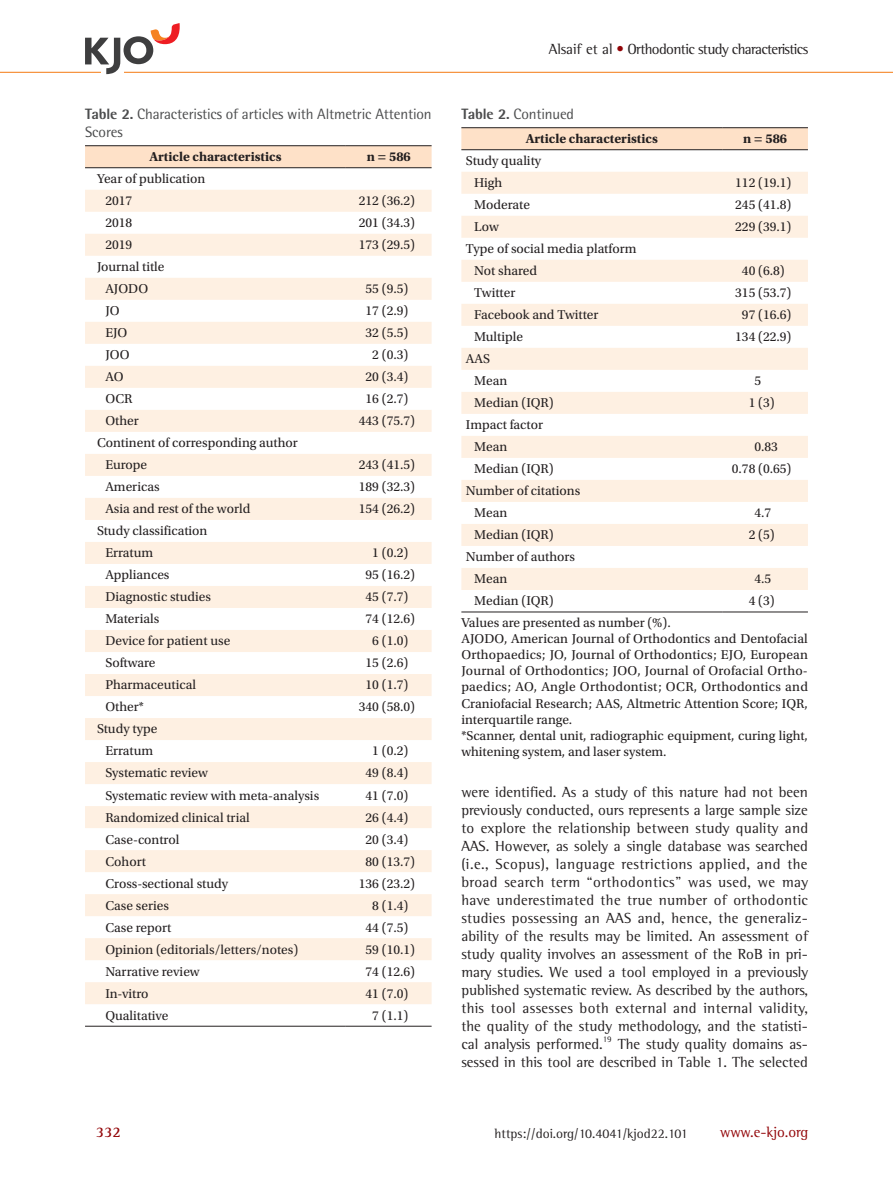
<style>
.page{position:relative;width:893px;height:1191px;background:#fff}
.page>*{position:absolute;margin:0;border:0;box-sizing:border-box;transform-origin:0 0}
.t1{font:15px/18px "Rotis Semi Serif Std";color:#231f20;text-align:justify}
.t2{font:15px/18px "Rotis Semi Sans Std";letter-spacing:-.01em;color:#4b4c4d}
.t3{font:15px "Rotis Semi Serif Std";letter-spacing:-.04em;color:#231f20}
.t4{font:15px "Rotis Semi Serif Std";color:#920407}
.t5{font:700 15px "Rotis Semi Serif Std";color:#920407}
.t6{font:13.5px/22px "Utopia Std";color:#231f20}
.t7{font:700 13.5px "Utopia Std";color:#231f20}
.t8{font:13.5px "Rotis Semi Serif Std";color:#231f20}
.t9{font:8.7px "Rotis Semi Serif Std";color:#231f20}
.s1{font-weight:800}
.s2{color:#920407}
</style>
<div class="page">
<hr style="left:0;top:72px;width:893px;height:1px;background:#f58220">
<svg style="left:85px;top:23px;width:95px;height:51px"></svg>
<div style="left:85px;top:146px;width:347px;height:21px;background:#fee1c8"></div>
<svg style="left:85px;top:190px;width:347px;height:814px;fill:#fef1e5"></svg>
<hr style="left:85px;top:1025px;width:261px;height:1px;background:#231f20">
<hr style="left:346px;top:1025px;width:86px;height:1px;background:#231f20">
<hr style="left:85px;top:145px;width:261px;height:1px;background:#231f20">
<hr style="left:346px;top:145px;width:86px;height:1px;background:#231f20">
<hr style="left:85px;top:167px;width:261px;height:1px;background:#231f20">
<hr style="left:346px;top:167px;width:86px;height:1px;background:#231f20">
<div style="left:461px;top:128px;width:347px;height:21px;background:#fee1c8"></div>
<svg style="left:461px;top:172px;width:347px;height:418px;fill:#fef0e2"></svg>
<hr style="left:461px;top:611px;width:261px;height:1px;background:#231f20">
<hr style="left:722px;top:611px;width:86px;height:1px;background:#231f20">
<hr style="left:461px;top:127px;width:261px;height:1px;background:#231f20">
<hr style="left:722px;top:127px;width:86px;height:1px;background:#231f20">
<hr style="left:461px;top:149px;width:261px;height:1px;background:#231f20">
<hr style="left:722px;top:149px;width:86px;height:1px;background:#231f20">
<p class="t2" style="left:85px;top:105px;width:348px"><span class="s1">Table 2.</span> Characteristics of articles with Altmetric Attention<br>Scores</p>
<p class="t7" style="left:149px;top:149px;width:134px">Article characteristics</p>
<p class="t7" style="left:367px;top:149px;width:46px">n = 586</p>
<p class="t6" style="left:105px;top:168px;width:101px;text-indent:-8px">Year of publication<br>2017</p>
<p class="t6" style="left:359px;top:190px;width:58px">212 (36.2)</p>
<p class="t6" style="left:105px;top:212px;width:28px">2018</p>
<p class="t6" style="left:359px;top:212px;width:58px">201 (34.3)</p>
<p class="t6" style="left:105px;top:234px;width:28px">2019</p>
<p class="t6" style="left:359px;top:234px;width:58px">173 (29.5)</p>
<p class="t6" style="left:97px;top:256px;width:69px;text-align:center">Journal title<br>AJODO</p>
<p class="t6" style="left:366px;top:278px;width:44px">55 (9.5)</p>
<p class="t6" style="left:105px;top:300px;width:16px">JO</p>
<p class="t6" style="left:366px;top:300px;width:44px">17 (2.9)</p>
<p class="t6" style="left:105px;top:322px;width:24px">EJO</p>
<p class="t6" style="left:366px;top:322px;width:44px">32 (5.5)</p>
<p class="t6" style="left:105px;top:344px;width:26px">JOO</p>
<p class="t6" style="left:372px;top:344px;width:38px">2 (0.3)</p>
<p class="t6" style="left:105px;top:366px;width:20px">AO</p>
<p class="t6" style="left:366px;top:366px;width:44px">20 (3.4)</p>
<p class="t6" style="left:105px;top:388px;width:29px">OCR</p>
<p class="t6" style="left:366px;top:388px;width:44px">16 (2.7)</p>
<p class="t6" style="left:105px;top:410px;width:35px">Other</p>
<p class="t6" style="left:359px;top:410px;width:58px">443 (75.7)</p>
<p class="t6" style="left:105px;top:432px;width:194px;text-indent:-8px">Continent of corresponding author<br>Europe</p>
<p class="t6" style="left:359px;top:454px;width:58px">243 (41.5)</p>
<p class="t6" style="left:105px;top:476px;width:56px">Americas</p>
<p class="t6" style="left:359px;top:476px;width:58px">189 (32.3)</p>
<p class="t6" style="left:105px;top:498px;width:146px">Asia and rest of the world</p>
<p class="t6" style="left:359px;top:498px;width:58px">154 (26.2)</p>
<p class="t6" style="left:105px;top:520px;width:104px;text-indent:-8px">Study classification<br>Erratum</p>
<p class="t6" style="left:372px;top:542px;width:38px">1 (0.2)</p>
<p class="t6" style="left:105px;top:564px;width:66px">Appliances</p>
<p class="t6" style="left:366px;top:564px;width:51px">95 (16.2)</p>
<p class="t6" style="left:105px;top:586px;width:107px">Diagnostic studies</p>
<p class="t6" style="left:366px;top:586px;width:44px">45 (7.7)</p>
<p class="t6" style="left:105px;top:608px;width:55px">Materials</p>
<p class="t6" style="left:366px;top:608px;width:51px">74 (12.6)</p>
<p class="t6" style="left:105px;top:630px;width:126px">Device for patient use</p>
<p class="t6" style="left:372px;top:630px;width:38px">6 (1.0)</p>
<p class="t6" style="left:105px;top:652px;width:52px">Software</p>
<p class="t6" style="left:366px;top:652px;width:44px">15 (2.6)</p>
<p class="t6" style="left:105px;top:674px;width:92px">Pharmaceutical</p>
<p class="t6" style="left:366px;top:674px;width:44px">10 (1.7)</p>
<p class="t6" style="left:105px;top:696px;width:40px">Other*</p>
<p class="t6" style="left:359px;top:696px;width:58px">340 (58.0)</p>
<p class="t6" style="left:97px;top:718px;width:62px;text-align:center">Study type<br>Erratum</p>
<p class="t6" style="left:372px;top:740px;width:38px">1 (0.2)</p>
<p class="t6" style="left:105px;top:762px;width:104px">Systematic review</p>
<p class="t6" style="left:366px;top:762px;width:44px">49 (8.4)</p>
<p class="t6" style="left:105px;top:784px;width:215px">Systematic review with meta-analysis</p>
<p class="t6" style="left:366px;top:784px;width:44px">41 (7.0)</p>
<p class="t6" style="left:105px;top:806px;width:146px">Randomized clinical trial</p>
<p class="t6" style="left:366px;top:806px;width:44px">26 (4.4)</p>
<p class="t6" style="left:105px;top:828px;width:75px">Case-control</p>
<p class="t6" style="left:366px;top:828px;width:44px">20 (3.4)</p>
<p class="t6" style="left:105px;top:850px;width:42px">Cohort</p>
<p class="t6" style="left:366px;top:850px;width:51px">80 (13.7)</p>
<p class="t6" style="left:105px;top:872px;width:124px">Cross-sectional study</p>
<p class="t6" style="left:359px;top:872px;width:58px">136 (23.2)</p>
<p class="t6" style="left:105px;top:894px;width:65px">Case series</p>
<p class="t6" style="left:372px;top:894px;width:38px">8 (1.4)</p>
<p class="t6" style="left:105px;top:916px;width:68px">Case report</p>
<p class="t6" style="left:366px;top:916px;width:44px">44 (7.5)</p>
<p class="t6" style="left:105px;top:938px;width:194px">Opinion (editorials/letters/notes)</p>
<p class="t6" style="left:366px;top:938px;width:51px">59 (10.1)</p>
<p class="t6" style="left:105px;top:960px;width:96px">Narrative review</p>
<p class="t6" style="left:366px;top:960px;width:51px">74 (12.6)</p>
<p class="t6" style="left:105px;top:982px;width:45px">In-vitro</p>
<p class="t6" style="left:366px;top:982px;width:44px">41 (7.0)</p>
<p class="t6" style="left:105px;top:1004px;width:65px">Qualitative</p>
<p class="t6" style="left:372px;top:1004px;width:38px">7 (1.1)</p>
<p class="t3" style="left:549px;top:40px;width:261px">Alsaif et al <span class="s2">•</span> Orthodontic study characteristics</p>
<p class="t2" style="left:461px;top:105px;width:114px"><span class="s1">Table 2.</span> Continued</p>
<p class="t7" style="left:526px;top:131px;width:134px">Article characteristics</p>
<p class="t7" style="left:743px;top:131px;width:46px">n = 586</p>
<p class="t6" style="left:474px;top:150px;width:69px;text-indent:-8px">Study quality<br>High</p>
<p class="t6" style="left:735px;top:172px;width:58px">112 (19.1)</p>
<p class="t6" style="left:474px;top:194px;width:57px">Moderate</p>
<p class="t6" style="left:735px;top:194px;width:58px">245 (41.8)</p>
<p class="t6" style="left:474px;top:216px;width:26px">Low</p>
<p class="t6" style="left:735px;top:216px;width:58px">229 (39.1)</p>
<p class="t6" style="left:474px;top:238px;width:164px;text-indent:-8px">Type of social media platform<br>Not shared</p>
<p class="t6" style="left:742px;top:260px;width:44px">40 (6.8)</p>
<p class="t6" style="left:474px;top:282px;width:43px">Twitter</p>
<p class="t6" style="left:735px;top:282px;width:58px">315 (53.7)</p>
<p class="t6" style="left:474px;top:304px;width:126px">Facebook and Twitter</p>
<p class="t6" style="left:742px;top:304px;width:51px">97 (16.6)</p>
<p class="t6" style="left:474px;top:326px;width:50px">Multiple</p>
<p class="t6" style="left:735px;top:326px;width:58px">134 (22.9)</p>
<p class="t6" style="left:474px;top:348px;width:35px;text-indent:-8px">AAS<br>Mean</p>
<p class="t6" style="left:754px;top:370px;width:8px">5</p>
<p class="t6" style="left:474px;top:392px;width:81px">Median (IQR)</p>
<p class="t6" style="left:749px;top:392px;width:27px">1 (3)</p>
<p class="t6" style="left:474px;top:414px;width:70px;text-indent:-8px">Impact factor<br>Mean</p>
<p class="t6" style="left:754px;top:436px;width:25px">0.83</p>
<p class="t6" style="left:474px;top:458px;width:81px">Median (IQR)</p>
<p class="t6" style="left:732px;top:458px;width:61px">0.78 (0.65)</p>
<p class="t6" style="left:474px;top:480px;width:108px;text-indent:-8px">Number of citations<br>Mean</p>
<p class="t6" style="left:754px;top:502px;width:18px">4.7</p>
<p class="t6" style="left:474px;top:524px;width:81px">Median (IQR)</p>
<p class="t6" style="left:749px;top:524px;width:27px">2 (5)</p>
<p class="t6" style="left:474px;top:546px;width:102px;text-indent:-8px">Number of authors<br>Mean</p>
<p class="t6" style="left:754px;top:568px;width:18px">4.5</p>
<p class="t6" style="left:474px;top:590px;width:81px">Median (IQR)</p>
<p class="t6" style="left:749px;top:590px;width:27px">4 (3)</p>
<p class="t6" style="left:461px;top:614px;width:348px;line-height:16.2px">Values are presented as number (%).<br>AJODO, American Journal of Orthodontics and Dentofacial Orthopaedics; JO, Journal of Orthodontics; EJO, European Journal of Orthodontics; JOO, Journal of Orofacial Ortho&shy;paedics; AO, Angle Orthodontist; OCR, Orthodontics and Craniofacial Research; AAS, Altmetric Attention Score; IQR, interquartile range.<br>*Scanner, dental unit, radiographic equipment, curing light, whitening system, and laser system.</p>
<p class="t1" style="left:461px;top:782px;width:348px">were identified. As a study of this nature had not been previously conducted, ours represents a large sample size to explore the relationship between study quality and AAS. However, as solely a single database was searched (i.e., Scopus), language restrictions applied, and the broad search term “orthodontics” was used, we may have underestimated the true number of orthodontic studies possessing an AAS and, hence, the generaliz&shy;ability of the results may be limited. An assessment of study quality involves an assessment of the RoB in pri&shy;mary studies. We used a tool employed in a previously published systematic review. As described by the authors, this tool assesses both external and internal validity, the quality of the study methodology, and the statisti&shy;cal analysis performed.</p>
<p class="t9" style="left:603px;top:1033px;width:11px">19</p>
<p class="t1" style="left:461px;top:1034px;width:348px;text-align:right">The study quality domains as-<br>sessed in this tool are described in Table 1. The selected</p>
<p class="t5" style="left:96px;top:1122px;width:27px">332</p>
<p class="t8" style="left:495px;top:1125px;width:195px">https://doi.org/10.4041/kjod22.101</p>
<p class="t4" style="left:720px;top:1122px;width:90px">www.e-kjo.org</p>
</div>
